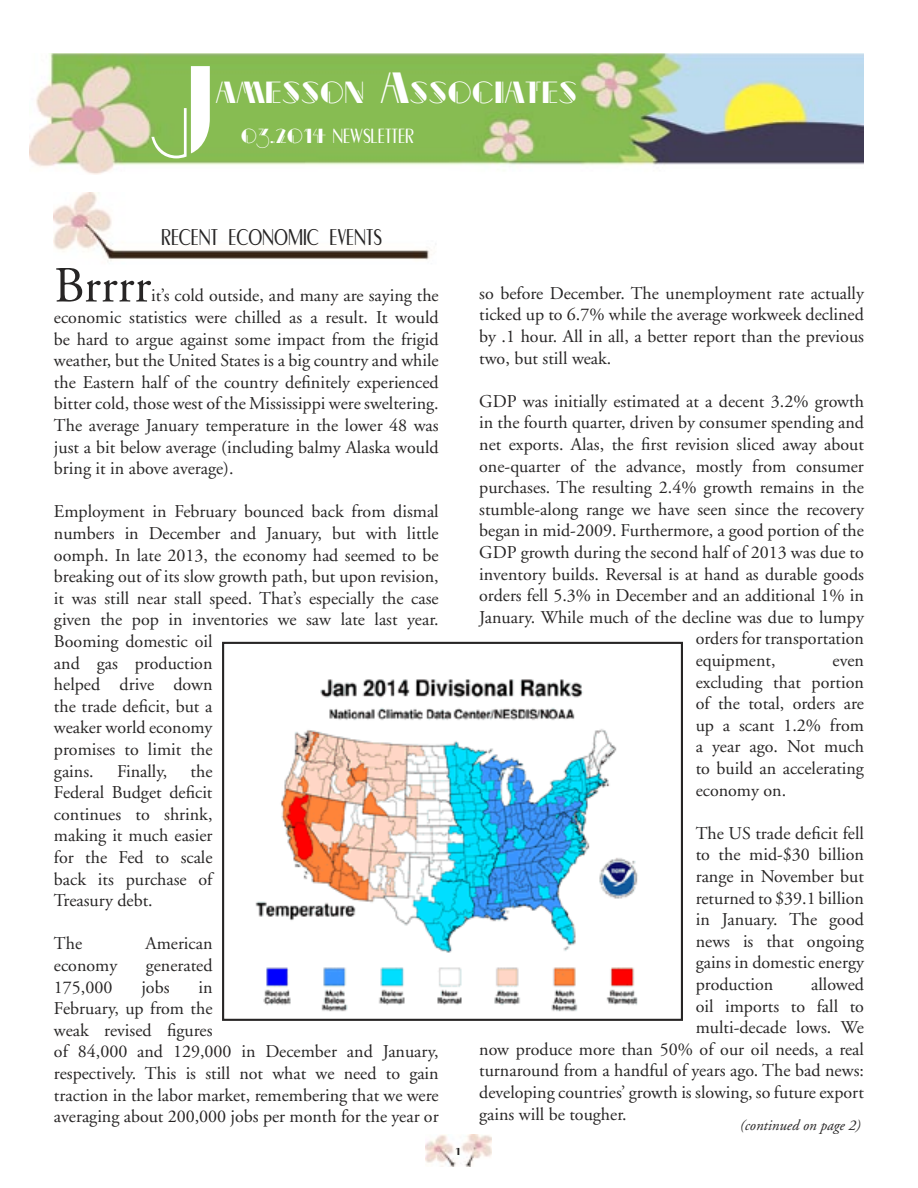
<style>
.page{position:relative;width:918px;height:1188px;background:#fff}
.page>*{position:absolute;margin:0;border:0;box-sizing:border-box;transform-origin:0 0}
.t1{font:135px "Cravat Display S Si";color:#fff;scale:.8 1}
.t2{font:50.55px "Adobe Garamond";color:#272525}
.t3{font:31.5px "Cravat Display S Si";color:#fff}
.t4{font:30px "Cravat Display S Si";color:#272525}
.t5{font:27px "Cravat Display S Si";color:#fff}
.t6{font:18px/21.6px "Adobe Garamond";color:#272525;text-align:justify}
.Heading_1{font:italic 15px "Adobe Garamond";color:#272525}
.t7{font:10.35px "Cravat Display S Si";color:#272525}
.s1{font-size:45px}
.s2{font-size:21px}
</style>
<div class="page">
<img style="left:29px;top:54px;width:835px;height:120px">
<img style="left:426px;top:1134px;width:65px;height:32px">
<img style="left:54px;top:193px;width:376px;height:68px">
<img style="left:255px;top:679px;width:383px;height:333px">
<div style="left:222px;top:642px;width:461px;height:379px;border:2px solid #272525"></div>
<p class="t1" style="left:149px;top:42px;width:81px">J</p>
<p class="t3" style="left:216px;top:76px;width:363px">AMESSON <span class="s1">A</span>SSOCIATES</p>
<p class="t5" style="left:241px;top:120px;width:175px"><span class="s2">03.2014</span> newsletter</p>
<p class="t4" style="left:161px;top:219px;width:222px">recent economic events</p>
<p class="t2" style="left:54px;top:258px;width:99px">Brrrr</p>
<p class="t6" style="left:54px;top:285px;width:386px;text-indent:97px">it’s cold outside, and many are saying the economic statistics were chilled as a result. It would be hard to argue against some impact from the frigid weather, but the United States is a big country and while the Eastern half of the country definitely experienced bitter cold, those west of the Mississippi were sweltering.<br>The average January temperature in the lower 48 was just a bit below average (including balmy Alaska would bring it in above average).</p>
<p class="t6" style="left:54px;top:501px;width:386px;text-align:left">Employment in February bounced back from dismal numbers in December and January, but with little oomph. In late 2013, the economy had seemed to be breaking out of its slow growth path, but upon revision, it was still near stall speed. That’s especially the case given the pop in inventories we saw late last year.<br>Booming domestic oil<br>and gas production<br>helped drive down<br>the trade deficit, but a<br>weaker world economy<br>promises to limit the<br>gains.</p>
<p class="t6" style="left:54px;top:761px;width:160px;text-indent:137px">the Federal Budget deficit continues to shrink, making it much easier for the Fed to scale back its purchase of Treasury debt.</p>
<p class="t6" style="left:54px;top:933px;width:30px">The</p>
<p class="t6" style="left:145px;top:933px;width:69px">American</p>
<p class="t6" style="left:54px;top:955px;width:65px">economy</p>
<p class="t6" style="left:146px;top:955px;width:68px">generated</p>
<p class="t6" style="left:54px;top:977px;width:60px">175,000</p>
<p class="t6" style="left:141px;top:977px;width:30px">jobs</p>
<p class="t6" style="left:117px;top:761px;width:52px">Finally,</p>
<p class="t6" style="left:54px;top:977px;width:386px;text-align:left;text-indent:144px">in<br>February, up from the<br>weak revised figures<br>of 84,000 and 129,000 in December and January, respectively. This is still not what we need to gain traction in the labor market, remembering that we were averaging about 200,000 jobs per month for the year or</p>
<p class="t7" style="left:456px;top:1146px;width:6px">1</p>
<p class="t6" style="left:479px;top:283px;width:386px">so before December. The unemployment rate actually ticked up to 6.7% while the average workweek declined by .1 hour. All in all, a better report than the previous two, but still weak.</p>
<p class="t6" style="left:479px;top:391px;width:386px">GDP was initially estimated at a decent 3.2% growth</p>
<p class="t6" style="left:479px;top:412px;width:386px">in the fourth quarter, driven by consumer spending and</p>
<p class="t6" style="left:479px;top:434px;width:386px">net exports. Alas, the first revision sliced away about</p>
<p class="t6" style="left:479px;top:456px;width:386px">one-quarter of the advance, mostly from consumer</p>
<p class="t6" style="left:479px;top:477px;width:386px">purchases. The resulting 2.4% growth remains in the</p>
<p class="t6" style="left:479px;top:499px;width:386px">stumble-along range we have seen since the recovery</p>
<p class="t6" style="left:479px;top:520px;width:386px">began in mid-2009. Furthermore, a good portion of the</p>
<p class="t6" style="left:479px;top:542px;width:386px">GDP growth during the second half of 2013 was due to</p>
<p class="t6" style="left:479px;top:564px;width:386px">inventory builds. Reversal is at hand as durable goods</p>
<p class="t6" style="left:479px;top:585px;width:386px">orders fell 5.3% in December and an additional 1% in</p>
<p class="t6" style="left:479px;top:607px;width:386px">January. While much of the decline was due to lumpy</p>
<p class="t6" style="left:696px;top:628px;width:170px">orders for transportation</p>
<p class="t6" style="left:696px;top:650px;width:81px">equipment,</p>
<p class="t6" style="left:696px;top:650px;width:170px;text-indent:137px">even excluding that portion of the total, orders are up a scant 1.2% from a year ago. Not much to build an accelerating economy on.</p>
<p class="t6" style="left:696px;top:823px;width:170px">The US trade deficit fell to the mid-$30 billion range in November but returned to $39.1 billion in January. The good news is that ongoing gains in domestic energy production</p>
<p class="t6" style="left:811px;top:974px;width:54px">allowed</p>
<p class="t6" style="left:696px;top:996px;width:170px">oil imports to fall to</p>
<p class="t6" style="left:696px;top:1017px;width:170px">multi-decade lows. We</p>
<p class="t6" style="left:479px;top:1039px;width:386px">now produce more than 50% of our oil needs, a real</p>
<p class="t6" style="left:479px;top:1060px;width:386px">turnaround from a handful of years ago. The bad news:</p>
<p class="t6" style="left:479px;top:1082px;width:386px">developing countries’ growth is slowing, so future export</p>
<p class="t6" style="left:479px;top:1104px;width:149px">gains will be tougher.</p>
<p class="Heading_1" style="left:740px;top:1118px;width:122px">(continued on page 2)</p>
</div>
